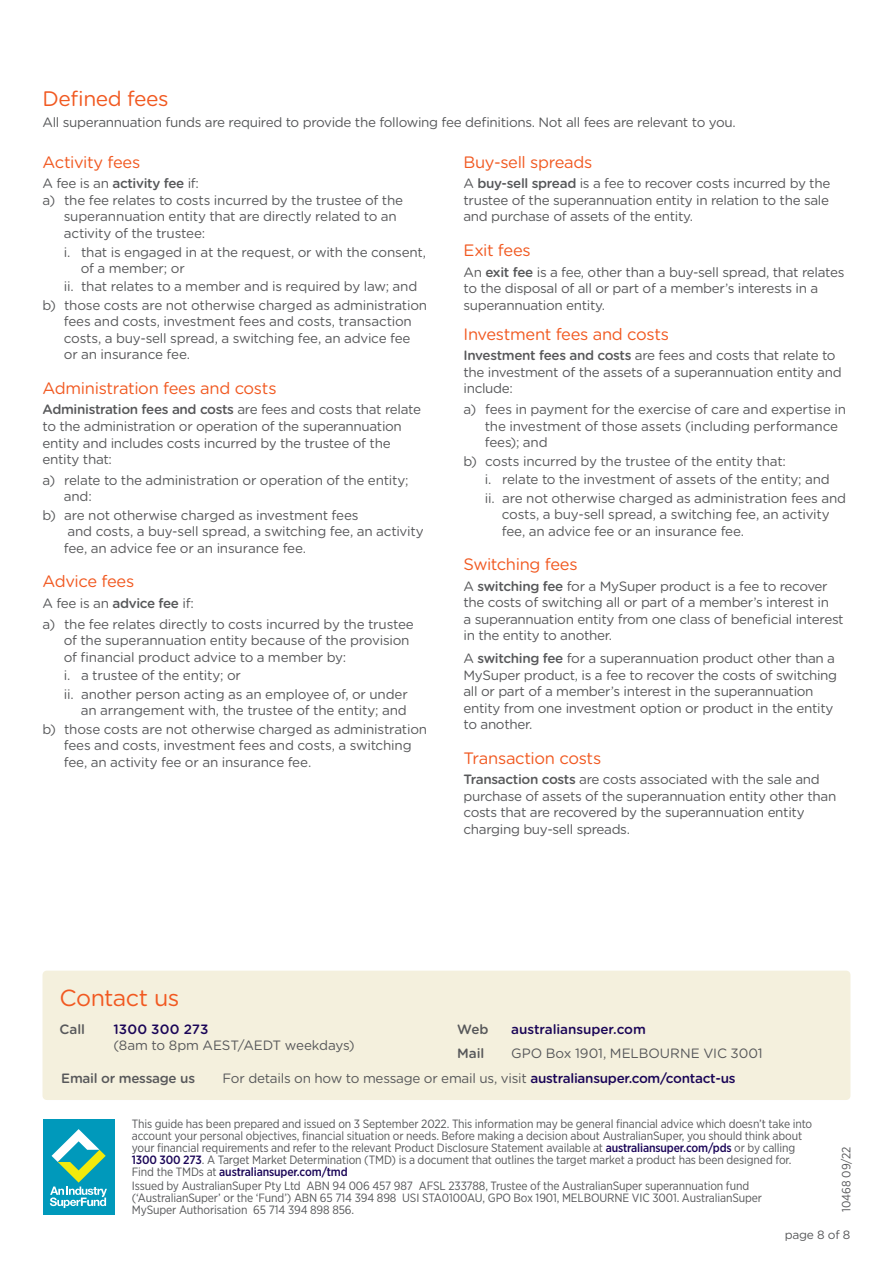
<style>
.page{position:relative;width:893px;height:1263px;background:#fff}
.page>*{position:absolute;margin:0;border:0;box-sizing:border-box;transform-origin:0 0}
.t1{font:23.25px "Gotham Rounded";letter-spacing:-.025em;color:#f15921}
.H1_Span{font:21px "Gotham Rounded";letter-spacing:-.02em;color:#f15921}
.t2{font:16.5px "Gotham Rounded";letter-spacing:-.02em;color:#f15921}
.Body{font:13.5px/16.5px "Gotham Rounded";letter-spacing:-.025em;color:#57585a}
.t3{font:500 13.5px "Gotham Rounded";letter-spacing:-.02em;color:#57585a}
.Body-2{font:13.5px "Gotham Rounded";color:#57585a}
.t4{font:500 13.5px "Gotham Rounded";letter-spacing:-.005em;color:#1a0557}
.t5{font:500 13.5px "Gotham Rounded";letter-spacing:.015em;color:#1a0557}
.Terms{font:12px/12px "Gotham Narrow";letter-spacing:-.01em;color:#57585a}
.MISC_Code{font:12px "Gotham Narrow";color:#57585a}
.t6{font:12px "Gotham Rounded";letter-spacing:-.02em;color:#57585a}
.s1{font-weight:500}
.s2{font-weight:500;color:#1a0557}
</style>
<div class="page">
<div style="left:43px;top:971px;width:807px;height:129px;background:#f4f0dd;border-radius:4px"></div>
<div style="left:43px;top:1119px;width:72px;height:96px;background:#09b"></div>
<svg style="left:50px;top:1129px;width:57px;height:79px"></svg>
<p class="H1_Span" style="left:43px;top:84px;width:128px">Defined fees</p>
<p class="Body" style="left:43px;top:113px;width:695px">All superannuation funds are required to provide the following fee definitions. Not all fees are relevant to you.</p>
<h2 class="t2" style="left:43px;top:150px;width:99px">Activity fees</h2>
<p class="Body" style="left:43px;top:175px;width:158px">A fee is an <span class="s1">activity fee</span> if:</p>
<p class="Body" style="left:64px;top:191px;width:341px;text-indent:-21px">a) the fee relates to costs incurred by the trustee of the superannuation entity that are directly related to an activity of the trustee:</p>
<p class="Body" style="left:81px;top:243px;width:347px;text-indent:-17px">i. that is engaged in at the request, or with the consent, of a member; or</p>
<p class="Body" style="left:64px;top:278px;width:355px">ii. that relates to a member and is required by law; and</p>
<p class="Body" style="left:64px;top:296px;width:365px;text-indent:-21px">b) those costs are not otherwise charged as administration fees and costs, investment fees and costs, transaction costs, a buy-sell spread, a switching fee, an advice fee or an insurance fee.</p>
<h2 class="t2" style="left:43px;top:377px;width:236px">Administration fees and costs</h2>
<p class="Body" style="left:43px;top:401px;width:380px"><span class="s1">Administration fees and costs</span> are fees and costs that relate to the administration or operation of the superannuation entity and includes costs incurred by the trustee of the entity that:</p>
<p class="Body" style="left:64px;top:471px;width:346px;text-indent:-21px">a) relate to the administration or operation of the entity; and:</p>
<p class="Body" style="left:64px;top:506px;width:361px;text-indent:-21px">b) are not otherwise charged as investment fees<br>and costs, a buy-sell spread, a switching fee, an activity fee, an advice fee or an insurance fee.</p>
<h2 class="t2" style="left:43px;top:570px;width:93px">Advice fees</h2>
<p class="Body" style="left:43px;top:594px;width:153px">A fee is an <span class="s1">advice fee</span> if:</p>
<p class="Body" style="left:64px;top:615px;width:352px;text-indent:-21px">a) the fee relates directly to costs incurred by the trustee of the superannuation entity because of the provision of financial product advice to a member by:</p>
<p class="Body" style="left:64px;top:667px;width:179px">i. a trustee of the entity; or</p>
<p class="Body" style="left:64px;top:685px;width:346px;text-align:right">ii. another person acting as an employee of, or under an arrangement with, the trustee of the entity; and</p>
<p class="Body" style="left:64px;top:720px;width:365px;text-indent:-21px">b) those costs are not otherwise charged as administration fees and costs, investment fees and costs, a switching fee, an activity fee or an insurance fee.</p>
<h2 class="t2" style="left:463px;top:150px;width:130px">Buy-sell spreads</h2>
<p class="Body" style="left:463px;top:175px;width:368px;text-align:justify">A <span class="s1">buy-sell spread</span> is a fee to recover costs incurred by the trustee of the superannuation entity in relation to the sale and purchase of assets of the entity.</p>
<h2 class="t2" style="left:463px;top:239px;width:69px">Exit fees</h2>
<p class="Body" style="left:463px;top:263px;width:382px">An <span class="s1">exit fee</span> is a fee, other than a buy-sell spread, that relates to the disposal of all or part of a member’s interests in a superannuation entity.</p>
<h2 class="t2" style="left:463px;top:322px;width:207px">Investment fees and costs</h2>
<p class="Body" style="left:463px;top:347px;width:380px"><span class="s1">Investment fees and costs</span> are fees and costs that relate to the investment of the assets of a superannuation entity and include:</p>
<p class="Body" style="left:485px;top:400px;width:363px;text-indent:-21px">a) fees in payment for the exercise of care and expertise in the investment of those assets (including performance fees); and</p>
<p class="Body" style="left:463px;top:452px;width:324px">b) costs incurred by the trustee of the entity that:</p>
<p class="Body" style="left:485px;top:471px;width:347px">i. relate to the investment of assets of the entity; and</p>
<p class="Body" style="left:502px;top:489px;width:346px;text-indent:-17px">ii. are not otherwise charged as administration fees and costs, a buy-sell spread, a switching fee, an activity fee, an advice fee or an insurance fee.</p>
<h2 class="t2" style="left:463px;top:553px;width:116px">Switching fees</h2>
<p class="Body" style="left:463px;top:577px;width:382px">A <span class="s1">switching fee</span> for a MySuper product is a fee to recover the costs of switching all or part of a member’s interest in<br>a superannuation entity from one class of beneficial interest in the entity to another.</p>
<p class="Body" style="left:463px;top:649px;width:375px">A <span class="s1">switching fee</span> for a superannuation product other than a MySuper product, is a fee to recover the costs of switching all or part of a member’s interest in the superannuation entity from one investment option or product in the entity to another.</p>
<h2 class="t2" style="left:463px;top:746px;width:139px">Transaction costs</h2>
<p class="Body" style="left:463px;top:771px;width:374px"><span class="s1">Transaction costs</span> are costs associated with the sale and purchase of assets of the superannuation entity other than costs that are recovered by the superannuation entity charging buy-sell spreads.</p>
<h1 class="t1" style="left:60px;top:981px;width:122px">Contact us</h1>
<p class="t3" style="left:60px;top:1020px;width:27px">Call</p>
<p class="t5" style="left:114px;top:1020px;width:97px">1300 300 273</p>
<p class="Body" style="left:114px;top:1036px;width:242px">(8am to 8pm AEST/AEDT weekdays)</p>
<p class="t3" style="left:457px;top:1020px;width:33px">Web</p>
<p class="t4" style="left:511px;top:1020px;width:136px">australiansuper.com</p>
<p class="t3" style="left:457px;top:1044px;width:29px">Mail</p>
<p class="Body-2" style="left:511px;top:1044px;width:253px">GPO Box 1901, MELBOURNE VIC 3001</p>
<p class="t3" style="left:61px;top:1068px;width:135px">Email or message us</p>
<p class="Body" style="left:223px;top:1069px;width:515px">For details on how to message or email us, visit <span class="s2">australiansuper.com/contact-us</span></p>
<p class="Terms" style="left:132px;top:1117px;width:682px">This guide has been prepared and issued on 3 September 2022. This information may be general financial advice which doesn’t take into account your personal objectives, financial situation or needs. Before making a decision about AustralianSuper, you should think about your financial requirements and refer to the relevant Product Disclosure Statement available at <span class="s2">australiansuper.com/pds</span> or by calling <span class="s2">1300 300 273</span>. A Target Market Determination (TMD) is a document that outlines the target market a product has been designed for.<br>Find the TMDs at <span class="s2">australiansuper.com/tmd</span></p>
<p class="Terms" style="left:132px;top:1179px;width:632px">Issued by AustralianSuper Pty Ltd ABN 94 006 457 987 AFSL 233788, Trustee of the AustralianSuper superannuation fund (‘AustralianSuper’ or the ‘Fund’) ABN 65 714 394 898 USI STA0100AU, GPO Box 1901, MELBOURNE VIC 3001. AustralianSuper<br>MySuper Authorisation 65 714 394 898 856.</p>
<p class="MISC_Code" style="left:839px;top:1212px;width:67px;rotate:-90deg">10468 09/22</p>
<p class="t6" style="left:785px;top:1227px;width:67px">page 8 of 8</p>
</div>
